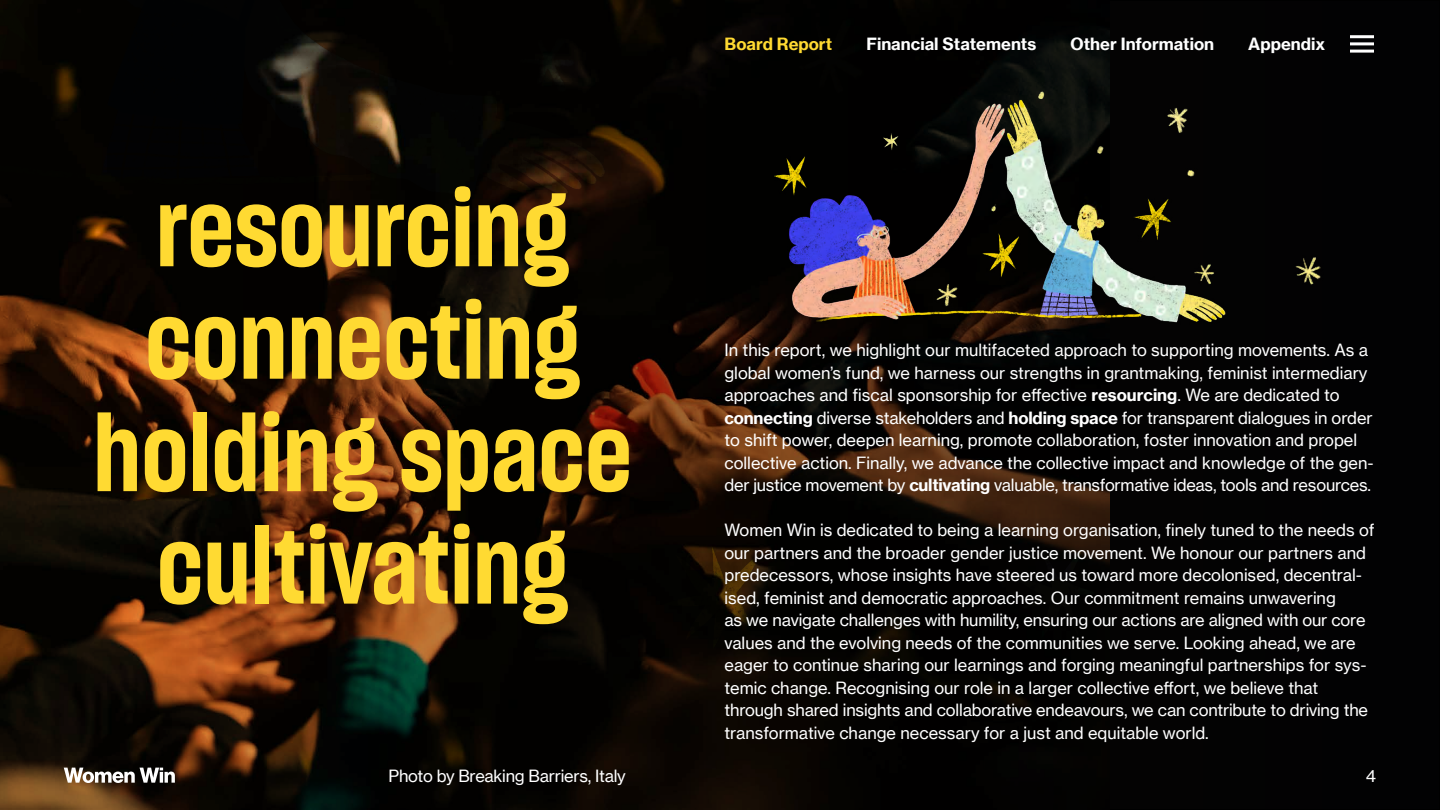
<style>
.page{position:relative;width:1440px;height:810px;background:#fff}
.page>*{position:absolute;margin:0;border:0;box-sizing:border-box;transform-origin:0 0}
.t1{font:105px/112.4px "Sharp Grotesk Sm Bold 15";color:#ffda32;text-align:center}
.t2{font:16.5px/22.5px "Neue Haas Grotesk Text Pro";color:#fff}
.t3{font:700 16.5px "Neue Haas Grotesk Text Pro";color:#fff}
.t4{font:700 16.5px "Neue Haas Grotesk Text Pro";color:#ffda32}
.s1{font-weight:700}
</style>
<div class="page">
<img style="left:0;top:0;width:1440px;height:810px">
<img style="left:736px;top:74px;width:624px;height:260px">
<svg style="left:64px;top:768px;width:111px;height:15px"></svg>
<hr style="left:1350px;top:35px;width:24px;height:3px;background:#fff">
<hr style="left:1350px;top:42px;width:24px;height:3px;background:#fff">
<hr style="left:1350px;top:50px;width:24px;height:3px;background:#fff">
<h1 class="t1" style="left:93px;top:170px;width:540px">resourcing connecting holding space cultivating</h1>
<p class="t2" style="left:389px;top:765px;width:239px">Photo by Breaking Barriers, Italy</p>
<p class="t4" style="left:724px;top:34px;width:109px">Board Report</p>
<p class="t3" style="left:866px;top:34px;width:171px">Financial Statements</p>
<p class="t3" style="left:1070px;top:34px;width:145px">Other Information</p>
<p class="t3" style="left:1248px;top:34px;width:78px">Appendix</p>
<p class="t2" style="left:724px;top:339px;width:651px">In this report, we highlight our multifaceted approach to supporting movements. As a global women’s fund, we harness our strengths in grantmaking, feminist intermediary approaches and fiscal sponsorship for effective <span class="s1">resourcing</span>. We are dedicated to <span class="s1">connecting</span> diverse stakeholders and <span class="s1">holding space</span> for transparent dialogues in order to shift power, deepen learning, promote collaboration, foster innovation and propel collective action. Finally, we advance the collective impact and knowledge of the gen&shy;der justice movement by <span class="s1">cultivating</span> valuable, transformative ideas, tools and resources.</p>
<p class="t2" style="left:724px;top:519px;width:651px">Women Win is dedicated to being a learning organisation, finely tuned to the needs of our partners and the broader gender justice movement. We honour our partners and predecessors, whose insights have steered us toward more decolonised, decentral&shy;ised, feminist and democratic approaches. Our commitment remains unwavering<br>as we navigate challenges with humility, ensuring our actions are aligned with our core values and the evolving needs of the communities we serve. Looking ahead, we are eager to continue sharing our learnings and forging meaningful partnerships for sys&shy;temic change. Recognising our role in a larger collective effort, we believe that through shared insights and collaborative endeavours, we can contribute to driving the transformative change necessary for a just and equitable world.</p>
<p class="t2" style="left:1366px;top:765px;width:12px">4</p>
</div>
